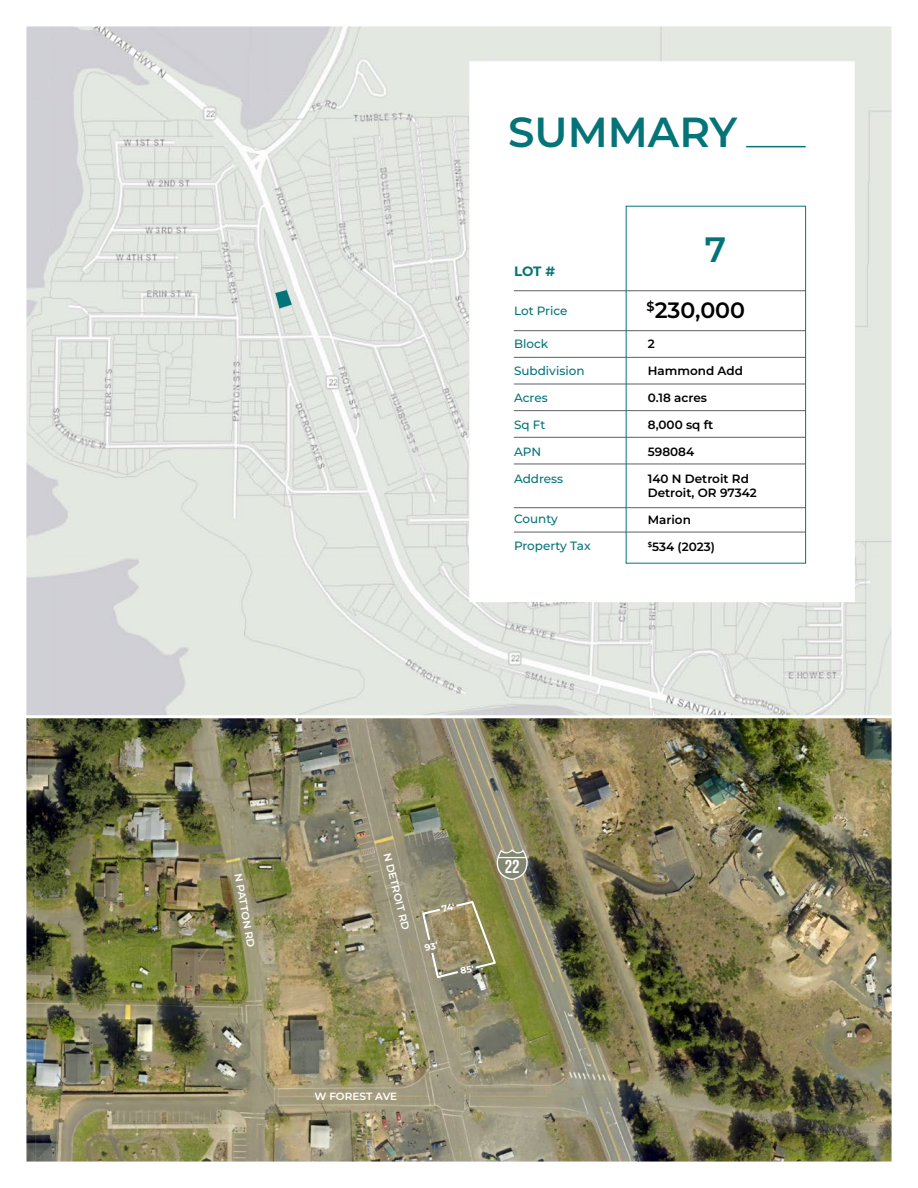
<style>
.page{position:relative;width:918px;height:1188px;background:#fff}
.page>*{position:absolute;margin:0;border:0;box-sizing:border-box;transform-origin:0 0}
.t1{font:600 42px "Montserrat";color:#057479}
.t2{font:600 35.25px "Montserrat";color:#057479}
.t3{font:600 22.2px "Montserrat";color:#010101}
.t4{font:700 18.75px "Bebas Neue";color:#fff}
.t5{font:700 13.5px "Montserrat";color:#057479}
.t6{font:600 12px/13.5px "Montserrat";color:#010101}
.t7{font:500 12px "Montserrat";color:#057479}
.t8{font:600 10.5px "Montserrat";letter-spacing:-.01em;color:#fff}
</style>
<div class="page">
<img style="left:26px;top:26px;width:866px;height:1136px">
<svg style="left:422px;top:901px;width:74px;height:77px"></svg>
<h1 class="t1" style="left:508px;top:104px;width:231px">SUMMARY</h1>
<p class="t5" style="left:514px;top:262px;width:43px">LOT #</p>
<p class="t7" style="left:514px;top:303px;width:55px">Lot Price</p>
<p class="t7" style="left:514px;top:336px;width:36px">Block</p>
<p class="t7" style="left:514px;top:363px;width:72px">Subdivision</p>
<p class="t7" style="left:514px;top:390px;width:35px">Acres</p>
<p class="t7" style="left:514px;top:417px;width:33px">Sq Ft</p>
<p class="t7" style="left:514px;top:444px;width:29px">APN</p>
<p class="t7" style="left:514px;top:471px;width:51px">Address</p>
<p class="t7" style="left:514px;top:511px;width:45px">County</p>
<p class="t7" style="left:514px;top:538px;width:78px">Property Tax</p>
<h2 class="t2" style="left:705px;top:226px;width:23px">7</h2>
<h3 class="t3" style="left:647px;top:296px;width:100px"><sup>$</sup>230,000</h3>
<p class="t6" style="left:648px;top:337px;width:8px">2</p>
<p class="t6" style="left:648px;top:364px;width:97px">Hammond Add</p>
<p class="t6" style="left:648px;top:391px;width:61px">0.18 acres</p>
<p class="t6" style="left:648px;top:418px;width:67px">8,000 sq ft</p>
<p class="t6" style="left:648px;top:445px;width:48px">598084</p>
<p class="t6" style="left:648px;top:472px;width:111px">140 N Detroit Rd<br>Detroit, OR 97342</p>
<p class="t6" style="left:648px;top:513px;width:45px">Marion</p>
<p class="t6" style="left:648px;top:540px;width:69px"><sup>$</sup>534 (2023)</p>
<p class="t8" style="left:245px;top:872px;width:77px;rotate:80deg">N PATTON RD</p>
<p class="t8" style="left:394px;top:851px;width:80px;rotate:76deg">N DETROIT RD</p>
<p class="t8" style="left:314px;top:1089px;width:84px">W FOREST AVE</p>
<h3 class="t4" style="left:505px;top:856px;width:16px">22</h3>
</div>
